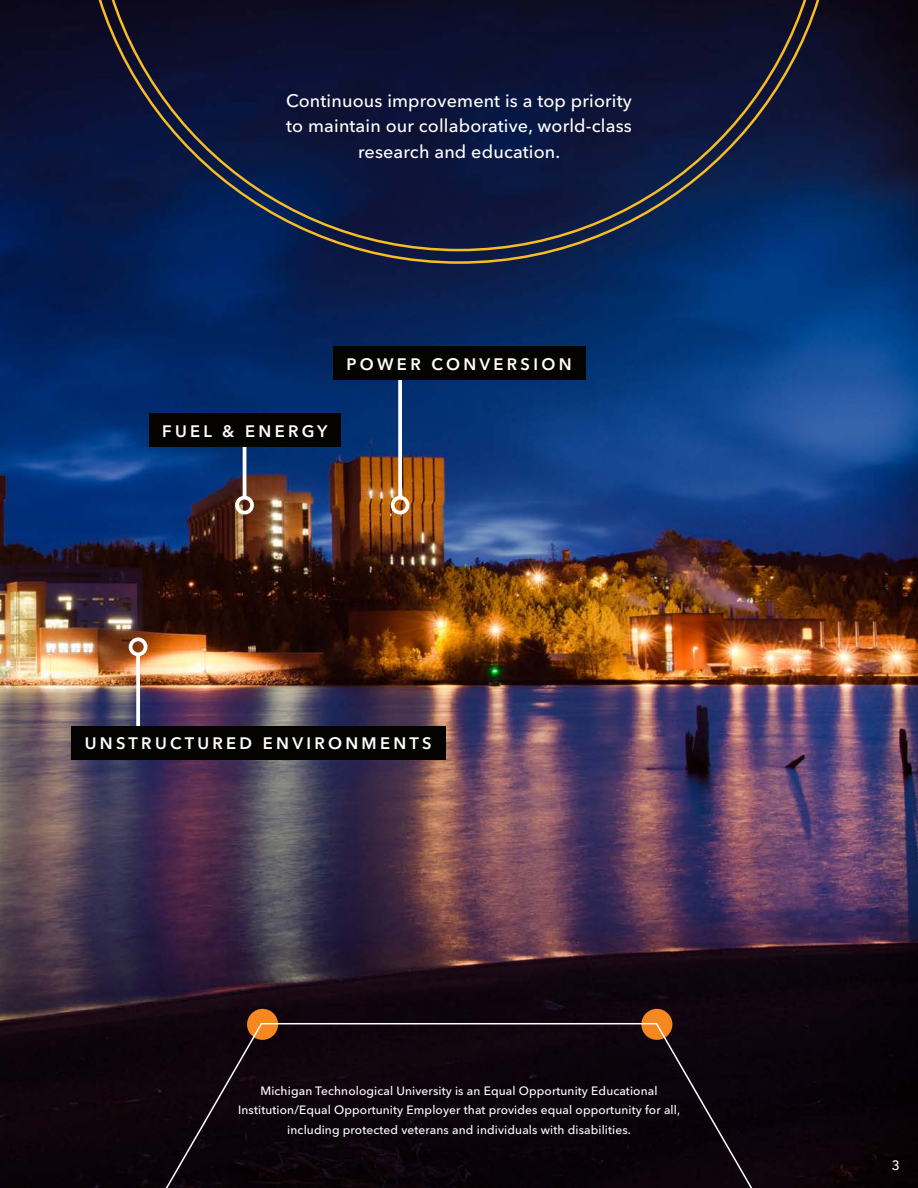
<style>
.page{position:relative;width:918px;height:1188px;background:#fff}
.page>*{position:absolute;margin:0;border:0;box-sizing:border-box;transform-origin:0 0}
.big_body_-_white_cen{font:500 18px/25.5px "Avenir Next LT Pro";letter-spacing:.01em;color:#fff;text-align:center}
.t1{font:600 16.5px "Avenir Next LT Pro";letter-spacing:.2em;color:#fff}
.t2{font:500 13.5px "Avenir Next LT Pro";color:#fff}
.body_-_white{font:500 12px/19.5px "Avenir Next LT Pro";letter-spacing:.01em;color:#fff;text-align:center}
</style>
<div class="page">
<img style="left:0;top:0;width:918px;height:1188px">
<svg style="left:81px;top:0;width:756px;height:264px;background:#0e234e"></svg>
<svg style="left:93px;top:0;width:732px;height:251px;background:#10193c"></svg>
<div style="left:247px;top:1009px;width:31px;height:31px;background:#f5881f;border-radius:50%"></div>
<div style="left:641px;top:1009px;width:31px;height:31px;background:#f5881f;border-radius:50%"></div>
<div style="left:62px;top:1022px;width:794px;height:166px;background:#0c040c"></div>
<hr style="left:243px;top:426px;width:3px;height:72px;background:#fff">
<div style="left:235px;top:496px;width:19px;height:18px;border:4px solid #fff;border-radius:50%"></div>
<svg style="left:398px;top:380px;width:4px;height:116px"></svg>
<div style="left:391px;top:496px;width:18px;height:18px;border:4px solid #fff;border-radius:50%"></div>
<svg style="left:136px;top:656px;width:4px;height:70px"></svg>
<div style="left:129px;top:638px;width:18px;height:18px;border:4px solid #fff;border-radius:50%"></div>
<div style="left:333px;top:347px;width:252px;height:33px;background:#050300"></div>
<div style="left:71px;top:726px;width:375px;height:34px;background:#050300"></div>
<div style="left:149px;top:413px;width:191px;height:34px;background:#050300"></div>
<p class="big_body_-_white_cen" style="left:286px;top:88px;width:347px">Continuous improvement is a top priority to maintain our collaborative, world-class research and education.</p>
<h2 class="t1" style="left:346px;top:354px;width:227px">POWER CONVERSION</h2>
<h2 class="t1" style="left:162px;top:421px;width:167px">FUEL &amp; ENERGY</h2>
<h2 class="t1" style="left:85px;top:734px;width:348px">UNSTRUCTURED ENVIRONMENTS</h2>
<p class="body_-_white" style="left:238px;top:1081px;width:444px">Michigan Technological University is an Equal Opportunity Educational<br>Institution/Equal Opportunity Employer that provides equal opportunity for all, including protected veterans and individuals with disabilities.</p>
<p class="t2" style="left:892px;top:1157px;width:10px">3</p>
</div>
